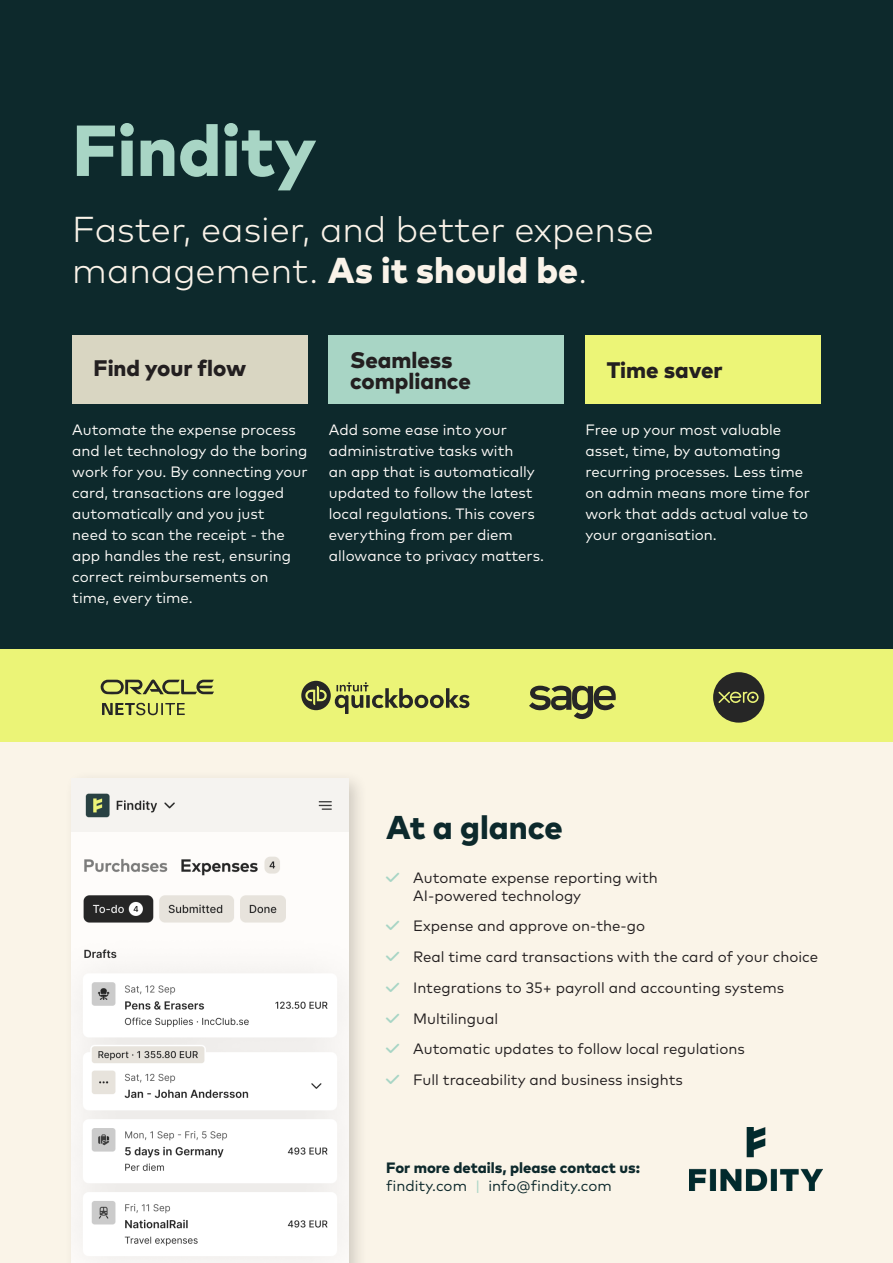
<style>
.page{position:relative;width:893px;height:1263px;background:#fff}
.page>*{position:absolute;margin:0;border:0;box-sizing:border-box;transform-origin:0 0}
.t1{font:800 72px "Mark Pro";color:#a8d5c5}
.t2{font:300 36px/40.5px "Mark Pro";color:#faf3e9}
.t3{font:800 33px "Mark Pro";color:#0c292c}
.t4{font:800 22.5px/21px "Mark Pro";color:#231f20}
.t5{font:15px/18px "Mark Pro";color:#231f20}
.t6{font:15px/21px "Mark Pro";color:#fdfcf9}
.t7{font:15px/21px "Mark Pro";color:#fffbf9}
.t8{font:15px/21px "Mark Pro";color:#fefdf9}
.t9{font:800 15px "Mark Pro";color:#0d292c}
.t10{font:15px "Mark Pro";color:#0d292c}
.s1{font-weight:800}
.s2{color:#a7d5c5}
.s3{color:#a9d5c5}
</style>
<div class="page">
<div style="left:0;top:0;width:893px;height:668px;background:#0d292c"></div>
<div style="left:72px;top:336px;width:236px;height:68px;background:#d9d6c2"></div>
<div style="left:329px;top:336px;width:235px;height:68px;background:#a8d5c5"></div>
<div style="left:585px;top:336px;width:236px;height:68px;background:#ecf577"></div>
<div style="left:0;top:699px;width:893px;height:564px;background:#faf4e8"></div>
<div style="left:0;top:649px;width:893px;height:92px;background:#ebf477"></div>
<div style="left:64px;top:770px;width:305px;height:493px;background:#231f20;opacity:.2"></div>
<img style="left:72px;top:778px;width:276px;height:485px">
<svg style="left:102px;top:702px;width:83px;height:13px"></svg>
<svg style="left:100px;top:679px;width:114px;height:15px"></svg>
<svg style="left:529px;top:685px;width:87px;height:34px"></svg>
<svg style="left:301px;top:681px;width:169px;height:33px"></svg>
<svg style="left:713px;top:672px;width:51px;height:51px"></svg>
<img style="left:690px;top:1127px;width:132px;height:63px">
<p class="t1" style="left:72px;top:95px;width:246px">Findity</p>
<p class="t2" style="left:72px;top:206px;width:583px">Faster, easier, and better expense management. <span class="s1">As it should be</span>.</p>
<p class="t4" style="left:94px;top:356px;width:154px">Find your flow</p>
<p class="t4" style="left:350px;top:347px;width:122px">Seamless compliance</p>
<p class="t4" style="left:607px;top:358px;width:118px">Time saver</p>
<p class="t6" style="left:72px;top:418px;width:237px">Automate the expense process and let technology do the boring work for you. By connecting your card, transactions are logged automatically and you just<br>need to scan the receipt - the app handles the rest, ensuring correct reimbursements on time, every time.</p>
<p class="t7" style="left:329px;top:418px;width:217px">Add some ease into your administrative tasks with<br>an app that is automatically updated to follow the latest local regulations. This covers everything from per diem allowance to privacy matters.</p>
<p class="t8" style="left:585px;top:418px;width:226px">Free up your most valuable asset, time, by automating recurring processes. Less time on admin means more time for work that adds actual value to your organisation.</p>
<p class="t3" style="left:386px;top:802px;width:178px">At a glance</p>
<p class="t5" style="left:413px;top:867px;width:246px;text-indent:-27px"><span class="s2">✓</span> Automate expense reporting with<br>AI-powered technology</p>
<p class="t5" style="left:386px;top:916px;width:261px"><span class="s2">✓</span> Expense and approve on-the-go</p>
<p class="t5" style="left:386px;top:946px;width:433px"><span class="s2">✓</span> Real time card transactions with the card of your choice</p>
<p class="t5" style="left:386px;top:977px;width:399px"><span class="s2">✓</span> Integrations to 35+ payroll and accounting systems</p>
<p class="t5" style="left:386px;top:1008px;width:113px"><span class="s2">✓</span> Multilingual</p>
<p class="t5" style="left:386px;top:1039px;width:360px"><span class="s2">✓</span> Automatic updates to follow local regulations</p>
<p class="t5" style="left:386px;top:1069px;width:298px"><span class="s2">✓</span> Full traceability and business insights</p>
<p class="t9" style="left:386px;top:1156px;width:255px">For more details, please contact us:</p>
<p class="t10" style="left:386px;top:1174px;width:227px">findity.com <span class="s3">|</span> info@findity.com</p>
</div>
